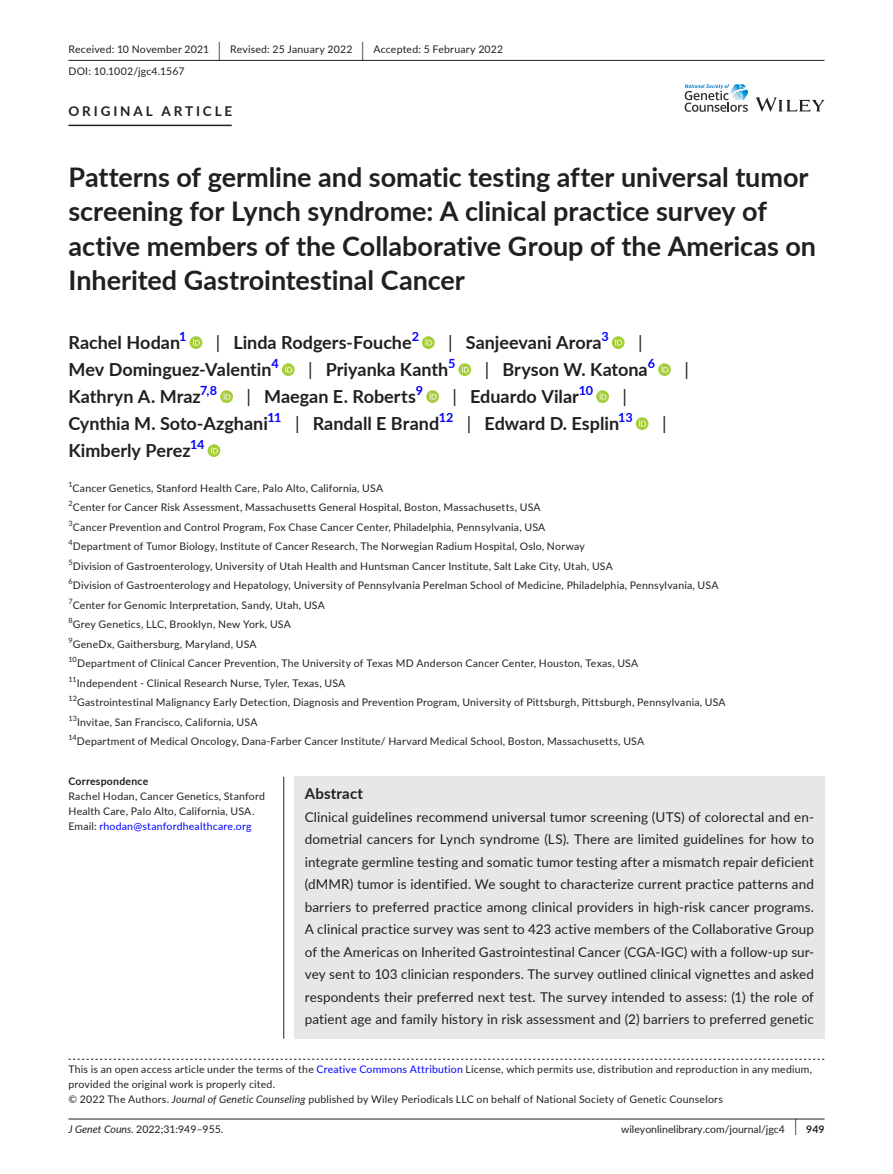
<style>
.page{position:relative;width:893px;height:1174px;background:#fff}
.page>*{position:absolute;margin:0;border:0;box-sizing:border-box;transform-origin:0 0}
.t1{font:700 27px/34.5px "Lato";color:#231f20}
.t2{font:700 18px/27px "Lato";color:#231f20}
.t3{font:18px "Lato";color:#231f20}
.t4{font:700 15px "Lato";letter-spacing:.015em;color:#231f20}
.t5{font:13.5px/22.5px "Lato";letter-spacing:.01em;color:#231f20;text-align:justify}
.t6{font:700 13.5px "Lato";letter-spacing:.215em;color:#231f20}
.t7{font:700 12.6px "Lato";color:#00f}
.t8{font:10.5px/19.5px "Lato";letter-spacing:.02em;color:#231f20}
.t9{font:10.5px "Lato";color:#231f20}
.t10{font:700 10.5px "Lato";letter-spacing:.02em;color:#231f20}
.s1{font-size:19.65px}
.s2{font-weight:400}
.s3{color:#00f}
.s4{font-style:italic}
.s5{font-size:17.4px}
.s6{font-weight:700}
</style>
<div class="page">
<hr style="left:68px;top:1118px;width:756px;height:1px;background:#231f20">
<svg style="left:756px;top:97px;width:68px;height:15px"></svg>
<svg style="left:685px;top:84px;width:63px;height:28px"></svg>
<hr style="left:68px;top:60px;width:756px;height:1px;background:#231f20">
<hr style="left:68px;top:125px;width:164px;height:1px;background:#231f20">
<svg style="left:190px;top:336px;width:12px;height:13px"></svg>
<svg style="left:193px;top:338px;width:7px;height:7px"></svg>
<svg style="left:422px;top:336px;width:13px;height:13px"></svg>
<svg style="left:425px;top:338px;width:7px;height:7px"></svg>
<svg style="left:612px;top:336px;width:13px;height:13px"></svg>
<svg style="left:615px;top:338px;width:7px;height:7px"></svg>
<svg style="left:282px;top:363px;width:13px;height:13px"></svg>
<svg style="left:285px;top:365px;width:7px;height:7px"></svg>
<svg style="left:458px;top:363px;width:13px;height:13px"></svg>
<svg style="left:462px;top:365px;width:7px;height:7px"></svg>
<svg style="left:658px;top:363px;width:13px;height:13px"></svg>
<svg style="left:661px;top:365px;width:7px;height:7px"></svg>
<svg style="left:220px;top:390px;width:13px;height:13px"></svg>
<svg style="left:224px;top:392px;width:7px;height:7px"></svg>
<svg style="left:426px;top:390px;width:13px;height:13px"></svg>
<svg style="left:430px;top:392px;width:7px;height:7px"></svg>
<svg style="left:596px;top:390px;width:13px;height:13px"></svg>
<svg style="left:600px;top:392px;width:6px;height:7px"></svg>
<svg style="left:636px;top:417px;width:12px;height:13px"></svg>
<svg style="left:639px;top:419px;width:7px;height:7px"></svg>
<svg style="left:208px;top:444px;width:12px;height:13px"></svg>
<svg style="left:211px;top:446px;width:7px;height:7px"></svg>
<div style="left:294px;top:776px;width:530px;height:262px;background:#e6e7e9"></div>
<hr style="left:283px;top:776px;width:1px;height:262px;background:#231f20">
<svg style="left:68px;top:1058px;width:756px;height:1px"></svg>
<p class="t8" style="left:68px;top:38px;width:436px;line-height:21.8px">Received: 10 November 2021 <span class="s1">|</span> Revised: 25 January 2022 <span class="s1">|</span> Accepted: 5 February 2022<br>DOI: 10.1002/jgc4.1567</p>
<p class="t6" style="left:68px;top:101px;width:165px">ORIGINAL ARTICLE</p>
<h1 class="t1" style="left:68px;top:159px;width:749px">Patterns of germline and somatic testing after universal tumor screening for Lynch syndrome: A clinical practice survey of active members of the Collaborative Group of the Americas on Inherited Gastrointestinal Cancer</h1>
<h2 class="t2" style="left:68px;top:328px;width:113px">Rachel Hodan</h2>
<p class="t7" style="left:179px;top:327px;width:9px">1</p>
<h2 class="t2" style="left:216px;top:328px;width:197px"><span class="s2">|</span> Linda Rodgers-Fouche</h2>
<p class="t7" style="left:412px;top:327px;width:9px">2</p>
<h2 class="t2" style="left:448px;top:328px;width:155px"><span class="s2">|</span> Sanjeevani Arora</h2>
<p class="t7" style="left:601px;top:327px;width:9px">3</p>
<h2 class="t3" style="left:638px;top:329px;width:6px">|</h2>
<h2 class="t2" style="left:68px;top:355px;width:205px">Mev Dominguez-Valentin</h2>
<p class="t7" style="left:272px;top:354px;width:9px">4</p>
<h2 class="t2" style="left:308px;top:355px;width:142px"><span class="s2">|</span> Priyanka Kanth</h2>
<p class="t7" style="left:448px;top:354px;width:9px">5</p>
<h2 class="t2" style="left:485px;top:355px;width:164px"><span class="s2">|</span> Bryson W. Katona</h2>
<p class="t7" style="left:648px;top:354px;width:9px">6</p>
<h2 class="t3" style="left:684px;top:356px;width:6px">|</h2>
<h2 class="t2" style="left:68px;top:382px;width:134px">Kathryn A. Mraz</h2>
<p class="t7" style="left:200px;top:381px;width:18px">7,8</p>
<h2 class="t2" style="left:246px;top:382px;width:171px"><span class="s2">|</span> Maegan E. Roberts</h2>
<p class="t7" style="left:416px;top:381px;width:9px">9</p>
<h2 class="t2" style="left:452px;top:382px;width:128px"><span class="s2">|</span> Eduardo Vilar</h2>
<p class="t7" style="left:579px;top:381px;width:16px">10</p>
<h2 class="t2" style="left:68px;top:382px;width:566px;text-indent:554px"><span class="s2">|<br></span>Cynthia M. Soto-Azghani<sup>11</sup> <span class="s2">|</span> Randall E Brand<sup>12</sup> <span class="s2">|</span> Edward D. Esplin<sup>13</sup></h2>
<h2 class="t3" style="left:662px;top:410px;width:6px">|</h2>
<h2 class="t2" style="left:68px;top:436px;width:138px">Kimberly Perez<sup>14</sup></h2>
<p class="t8" style="left:68px;top:477px;width:659px"><sup>1</sup>Cancer Genetics, Stanford Health Care, Palo Alto, California, USA<br><sup>2</sup>Center for Cancer Risk Assessment, Massachusetts General Hospital, Boston, Massachusetts, USA<br><sup>3</sup>Cancer Prevention and Control Program, Fox Chase Cancer Center, Philadelphia, Pennsylvania, USA<br><sup>4</sup>Department of Tumor Biology, Institute of Cancer Research, The Norwegian Radium Hospital, Oslo, Norway<br><sup>5</sup>Division of Gastroenterology, University of Utah Health and Huntsman Cancer Institute, Salt Lake City, Utah, USA<br><sup>6</sup>Division of Gastroenterology and Hepatology, University of Pennsylvania Perelman School of Medicine, Philadelphia, Pennsylvania, USA <sup>7</sup>Center for Genomic Interpretation, Sandy, Utah, USA<br><sup>8</sup>Grey Genetics, LLC, Brooklyn, New York, USA<br><sup>9</sup>GeneDx, Gaithersburg, Maryland, USA<br><sup>10</sup>Department of Clinical Cancer Prevention, The University of Texas MD Anderson Cancer Center, Houston, Texas, USA<br><sup>11</sup>Independent - Clinical Research Nurse, Tyler, Texas, USA<br><sup>12</sup>Gastrointestinal Malignancy Early Detection, Diagnosis and Prevention Program, University of Pittsburgh, Pittsburgh, Pennsylvania, USA <sup>13</sup>Invitae, San Francisco, California, USA<br><sup>14</sup>Department of Medical Oncology, Dana-Farber Cancer Institute/ Harvard Medical School, Boston, Massachusetts, USA</p>
<p class="t10" style="left:68px;top:773px;width:81px">Correspondence</p>
<p class="t8" style="left:68px;top:788px;width:198px;line-height:15px">Rachel Hodan, Cancer Genetics, Stanford<br>Health Care, Palo Alto, California, USA.<br>Email: <span class="s3">rhodan@stanfordhealthcare.org</span></p>
<h3 class="t4" style="left:305px;top:782px;width:60px">Abstract</h3>
<p class="t5" style="left:305px;top:805px;width:511px">Clinical guidelines recommend universal tumor screening (UTS) of colorectal and en&shy;dometrial cancers for Lynch syndrome (LS). There are limited guidelines for how to integrate germline testing and somatic tumor testing after a mismatch repair deficient (dMMR) tumor is identified. We sought to characterize current practice patterns and barriers to preferred practice among clinical providers in high-risk cancer programs.<br>A clinical practice survey was sent to 423 active members of the Collaborative Group of the Americas on Inherited Gastrointestinal Cancer (CGA-IGC) with a follow-up sur&shy;vey sent to 103 clinician responders. The survey outlined clinical vignettes and asked respondents their preferred next test. The survey intended to assess: (1) the role of patient age and family history in risk assessment and (2) barriers to preferred genetic</p>
<p class="t8" style="left:68px;top:1061px;width:745px;line-height:15px">This is an open access article under the terms of the <span class="s3">Creative Commons Attribution</span> License, which permits use, distribution and reproduction in any medium, provided the original work is properly cited.<br>© 2022 The Authors. <span class="s4">Journal of Genetic Counseling</span> published by Wiley Periodicals LLC on behalf of National Society of Genetic Counselors</p>
<p class="t9" style="left:68px;top:1121px;width:156px"><span class="s4">J Genet Couns.</span> 2022;31:949–955.</p>
<p class="t9" style="left:621px;top:1121px;width:205px">wileyonlinelibrary.com/journal/jgc4 <span class="s5">|</span> <span class="s6">949</span></p>
</div>
